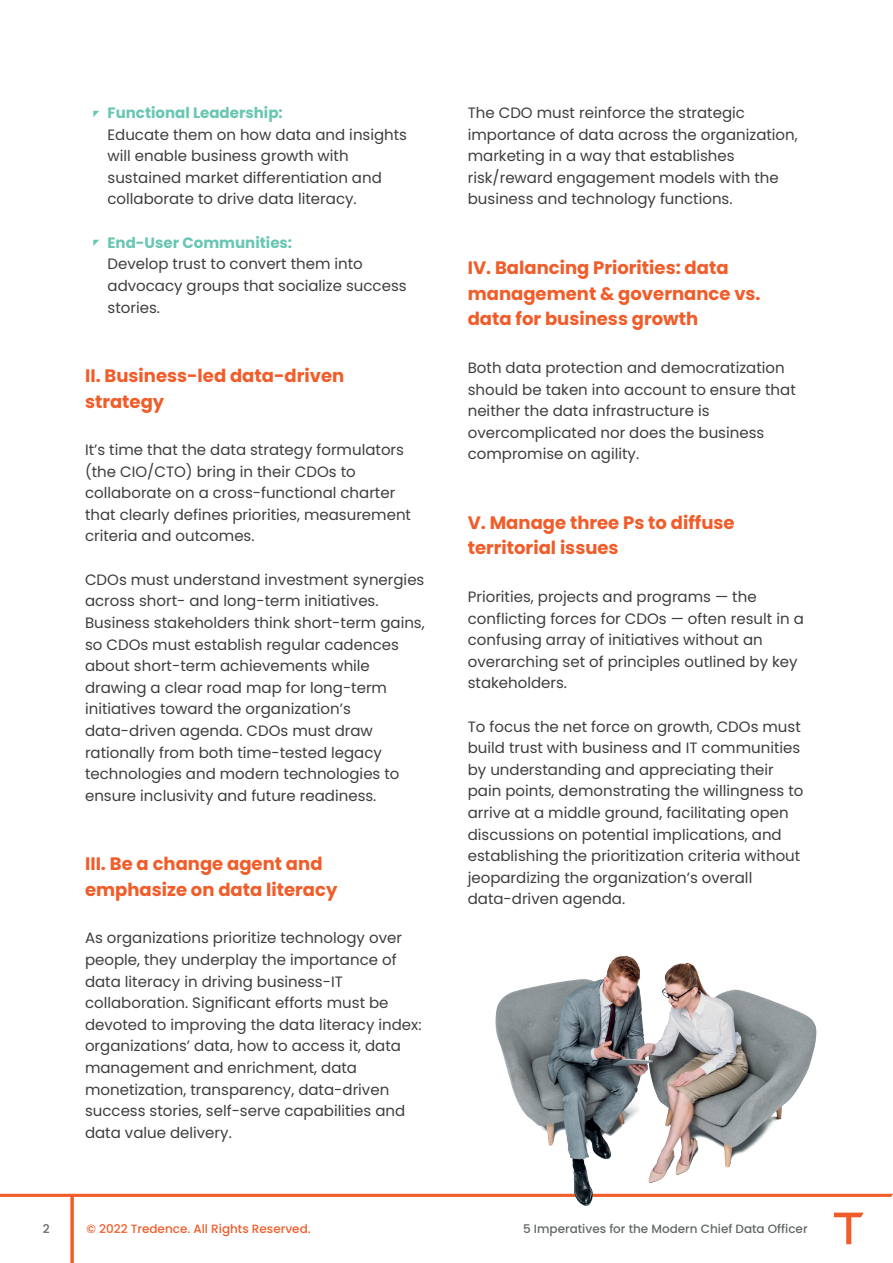
<style>
.page{position:relative;width:893px;height:1263px;background:#fff}
.page>*{position:absolute;margin:0;border:0;box-sizing:border-box;transform-origin:0 0}
.t1{font:700 18px/26px "Poppins";color:#f15d2a}
.t2{font:15px/21.6px "Poppins";color:#3e3e3f}
.t3{font:700 15px "Poppins";color:#68c6b3}
.t4{font:500 12px "Poppins";color:#626767}
.t5{font:500 12px "Poppins";color:#f15d2a}
</style>
<div class="page">
<svg style="left:93px;top:111px;width:6px;height:6px"></svg>
<svg style="left:93px;top:240px;width:6px;height:6px"></svg>
<svg style="left:0;top:1194px;width:852px;height:69px"></svg>
<img style="left:399px;top:955px;width:494px;height:289px">
<p class="t3" style="left:108px;top:104px;width:177px">Functional Leadership:</p>
<p class="t2" style="left:108px;top:124px;width:301px">Educate them on how data and insights will enable business growth with sustained market differentiation and collaborate to drive data literacy.</p>
<p class="t3" style="left:108px;top:234px;width:186px">End-User Communities:</p>
<p class="t2" style="left:108px;top:253px;width:301px">Develop trust to convert them into advocacy groups that socialize success stories.</p>
<p class="t1" style="left:85px;top:362px;width:261px">II. Business-led data-driven strategy</p>
<p class="t2" style="left:85px;top:439px;width:328px">It’s time that the data strategy formulators (the CIO/CTO) bring in their CDOs to collaborate on a cross-functional charter that clearly defines priorities, measurement criteria and outcomes.</p>
<p class="t2" style="left:85px;top:569px;width:341px">CDOs must understand investment synergies across short- and long-term initiatives.<br>Business stakeholders think short-term gains, so CDOs must establish regular cadences about short-term achievements while drawing a clear road map for long-term initiatives toward the organization’s data-driven agenda. CDOs must draw rationally from both time-tested legacy technologies and modern technologies to ensure inclusivity and future readiness.</p>
<p class="t1" style="left:85px;top:851px;width:254px">III. Be a change agent and emphasize on data literacy</p>
<p class="t2" style="left:85px;top:927px;width:338px">As organizations prioritize technology over people, they underplay the importance of data literacy in driving business-IT collaboration. Significant efforts must be devoted to improving the data literacy index: organizations’ data, how to access it, data management and enrichment, data monetization, transparency, data-driven success stories, self-serve capabilities and data value delivery.</p>
<p class="t2" style="left:468px;top:102px;width:332px">The CDO must reinforce the strategic importance of data across the organization, marketing in a way that establishes risk/reward engagement models with the business and technology functions.</p>
<p class="t1" style="left:468px;top:254px;width:294px">IV. Balancing Priorities: data management &amp; governance vs. data for business growth</p>
<p class="t2" style="left:468px;top:357px;width:330px">Both data protection and democratization should be taken into account to ensure that neither the data infrastructure is overcomplicated nor does the business compromise on agility.</p>
<p class="t1" style="left:468px;top:509px;width:268px">V. Manage three Ps to diffuse territorial issues</p>
<p class="t2" style="left:468px;top:586px;width:338px">Priorities, projects and programs — the conflicting forces for CDOs — often result in a confusing array of initiatives without an overarching set of principles outlined by key stakeholders.</p>
<p class="t2" style="left:468px;top:716px;width:337px">To focus the net force on growth, CDOs must build trust with business and IT communities by understanding and appreciating their pain points, demonstrating the willingness to arrive at a middle ground, facilitating open discussions on potential implications, and establishing the prioritization criteria without jeopardizing the organization’s overall data-driven agenda.</p>
<p class="t4" style="left:43px;top:1221px;width:8px">2</p>
<p class="t5" style="left:87px;top:1221px;width:226px">© 2022 Tredence. All Rights Reserved.</p>
<p class="t4" style="left:523px;top:1221px;width:286px">5 Imperatives for the Modern Chief Data Officer</p>
</div>
